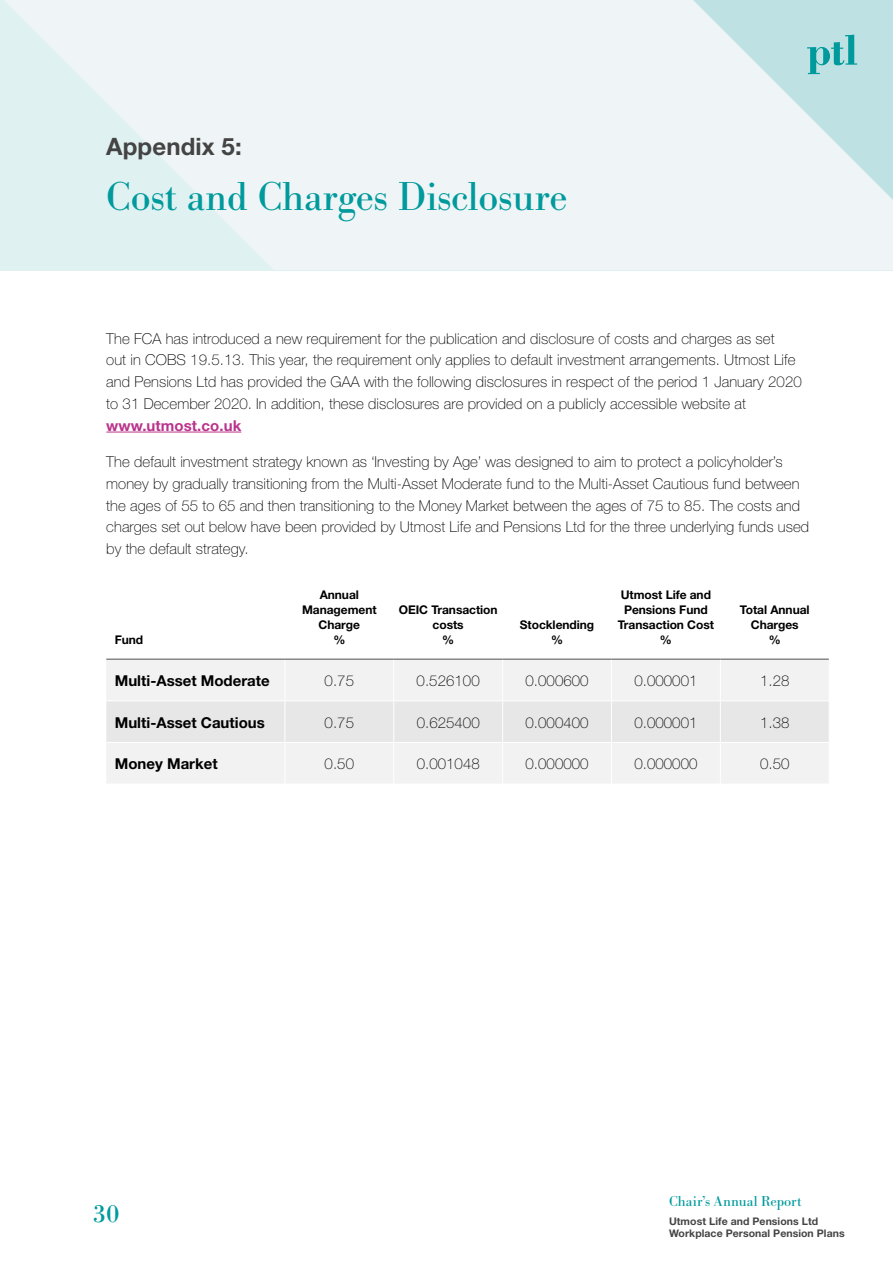
<style>
.page{position:relative;width:893px;height:1263px;background:#fff}
.page>*{position:absolute;margin:0;border:0;box-sizing:border-box;transform-origin:0 0}
.t1{font:42px "Bodoni URW";letter-spacing:-.005em;color:#009a9d}
.t2{font:26.4px "Bodoni BT";color:#009a9d}
.t3{font:700 24px "Helvetica Neue";letter-spacing:.005em;color:#454444}
.t4{font:100 15px/21.8px "Helvetica Neue";letter-spacing:.005em;color:#000}
.t5{font:700 15px "Helvetica Neue";color:#000}
.t6{font:15px "Bodoni URW";letter-spacing:.01em;color:#009a9d}
.t7{font:700 15px "Helvetica Neue";letter-spacing:.005em;color:#ba348b}
.t8{font:700 12px/15px "Helvetica Neue";letter-spacing:-.005em;color:#000;text-align:center}
.t9{font:700 10.5px/12.6px "Helvetica Neue";letter-spacing:.005em;color:#454444}
</style>
<div class="page">
<svg style="left:4px;top:0;width:889px;height:270px;fill:#eff5f6"></svg>
<svg style="left:693px;top:0;width:200px;height:200px"></svg>
<hr style="left:106px;top:432px;width:135px;height:1px;background:#ba348b">
<div style="left:107px;top:660px;width:721px;height:123px;background:#f2f2f2"></div>
<div style="left:106px;top:701px;width:723px;height:41px;background:#e7e7e7"></div>
<hr style="left:106px;top:700px;width:179px;height:1px;background:#fff">
<hr style="left:285px;top:700px;width:109px;height:1px;background:#fff">
<hr style="left:394px;top:700px;width:109px;height:1px;background:#fff">
<hr style="left:503px;top:700px;width:108px;height:1px;background:#fff">
<hr style="left:611px;top:700px;width:109px;height:1px;background:#fff">
<hr style="left:720px;top:700px;width:110px;height:1px;background:#fff">
<hr style="left:285px;top:660px;width:1px;height:40px;background:#fff">
<hr style="left:393px;top:660px;width:1px;height:40px;background:#fff">
<hr style="left:502px;top:660px;width:1px;height:40px;background:#fff">
<hr style="left:611px;top:660px;width:1px;height:40px;background:#fff">
<hr style="left:720px;top:660px;width:1px;height:40px;background:#fff">
<hr style="left:285px;top:701px;width:1px;height:41px;background:#fff">
<hr style="left:393px;top:701px;width:1px;height:41px;background:#fff">
<hr style="left:502px;top:701px;width:1px;height:41px;background:#fff">
<hr style="left:611px;top:701px;width:1px;height:41px;background:#fff">
<hr style="left:720px;top:701px;width:1px;height:41px;background:#fff">
<hr style="left:285px;top:743px;width:1px;height:41px;background:#fff">
<hr style="left:393px;top:743px;width:1px;height:41px;background:#fff">
<hr style="left:502px;top:743px;width:1px;height:41px;background:#fff">
<hr style="left:611px;top:743px;width:1px;height:41px;background:#fff">
<hr style="left:720px;top:743px;width:1px;height:41px;background:#fff">
<hr style="left:106px;top:742px;width:179px;height:1px;background:#fff">
<hr style="left:285px;top:742px;width:109px;height:1px;background:#fff">
<hr style="left:394px;top:742px;width:109px;height:1px;background:#fff">
<hr style="left:503px;top:742px;width:108px;height:1px;background:#fff">
<hr style="left:611px;top:742px;width:109px;height:1px;background:#fff">
<hr style="left:720px;top:742px;width:110px;height:1px;background:#fff">
<hr style="left:106px;top:658px;width:179px;height:2px;background:#878787">
<hr style="left:285px;top:658px;width:109px;height:2px;background:#878787">
<hr style="left:394px;top:658px;width:109px;height:2px;background:#878787">
<hr style="left:503px;top:658px;width:108px;height:2px;background:#878787">
<hr style="left:611px;top:658px;width:109px;height:2px;background:#878787">
<hr style="left:720px;top:658px;width:109px;height:2px;background:#878787">
<h3 class="t3" style="left:106px;top:131px;width:137px">Appendix 5:</h3>
<h1 class="t1" style="left:106px;top:171px;width:462px">Cost and Charges Disclosure</h1>
<p class="t4" style="left:106px;top:327px;width:697px">The FCA has introduced a new requirement for the publication and disclosure of costs and charges as set<br>out in COBS 19.5.13. This year, the requirement only applies to default investment arrangements. Utmost Life and Pensions Ltd has provided the GAA with the following disclosures in respect of the period 1 January 2020 to 31 December 2020. In addition, these disclosures are provided on a publicly accessible website at</p>
<p class="t7" style="left:106px;top:416px;width:136px">www.utmost.co.uk</p>
<p class="t4" style="left:106px;top:451px;width:704px">The default investment strategy known as ‘Investing by Age’ was designed to aim to protect a policyholder’s money by gradually transitioning from the Multi-Asset Moderate fund to the Multi-Asset Cautious fund between the ages of 55 to 65 and then transitioning to the Money Market between the ages of 75 to 85. The costs and charges set out below have been provided by Utmost Life and Pensions Ltd for the three underlying funds used by the default strategy.</p>
<p class="t8" style="left:115px;top:632px;width:30px">Fund</p>
<p class="t8" style="left:302px;top:587px;width:76px">Annual<br>Management<br>Charge<br>%</p>
<p class="t8" style="left:399px;top:602px;width:100px">OEIC Transaction costs<br>%</p>
<p class="t8" style="left:520px;top:617px;width:76px">Stocklending %</p>
<p class="t8" style="left:618px;top:587px;width:98px">Utmost Life and<br>Pensions Fund<br>Transaction Cost %</p>
<p class="t8" style="left:740px;top:602px;width:71px">Total Annual<br>Charges<br>%</p>
<p class="t5" style="left:115px;top:671px;width:156px">Multi-Asset Moderate</p>
<p class="t4" style="left:325px;top:670px;width:31px">0.75</p>
<p class="t4" style="left:417px;top:670px;width:65px">0.526100</p>
<p class="t4" style="left:525px;top:670px;width:65px">0.000600</p>
<p class="t4" style="left:634px;top:670px;width:65px">0.000001</p>
<p class="t4" style="left:760px;top:670px;width:31px">1.28</p>
<p class="t5" style="left:115px;top:713px;width:151px">Multi-Asset Cautious</p>
<p class="t4" style="left:325px;top:711px;width:31px">0.75</p>
<p class="t4" style="left:417px;top:711px;width:65px">0.625400</p>
<p class="t4" style="left:525px;top:711px;width:65px">0.000400</p>
<p class="t4" style="left:634px;top:711px;width:65px">0.000001</p>
<p class="t4" style="left:760px;top:711px;width:31px">1.38</p>
<p class="t5" style="left:115px;top:754px;width:104px">Money Market</p>
<p class="t4" style="left:325px;top:753px;width:31px">0.50</p>
<p class="t4" style="left:417px;top:753px;width:65px">0.001048</p>
<p class="t4" style="left:526px;top:753px;width:65px">0.000000</p>
<p class="t4" style="left:634px;top:753px;width:65px">0.000000</p>
<p class="t4" style="left:760px;top:753px;width:31px">0.50</p>
<h2 class="t2" style="left:93px;top:1197px;width:28px">30</h2>
<p class="t6" style="left:669px;top:1192px;width:134px">Chair’s Annual Report</p>
<p class="t9" style="left:669px;top:1214px;width:177px">Utmost Life and Pensions Ltd<br>Workplace Personal Pension Plans</p>
</div>
